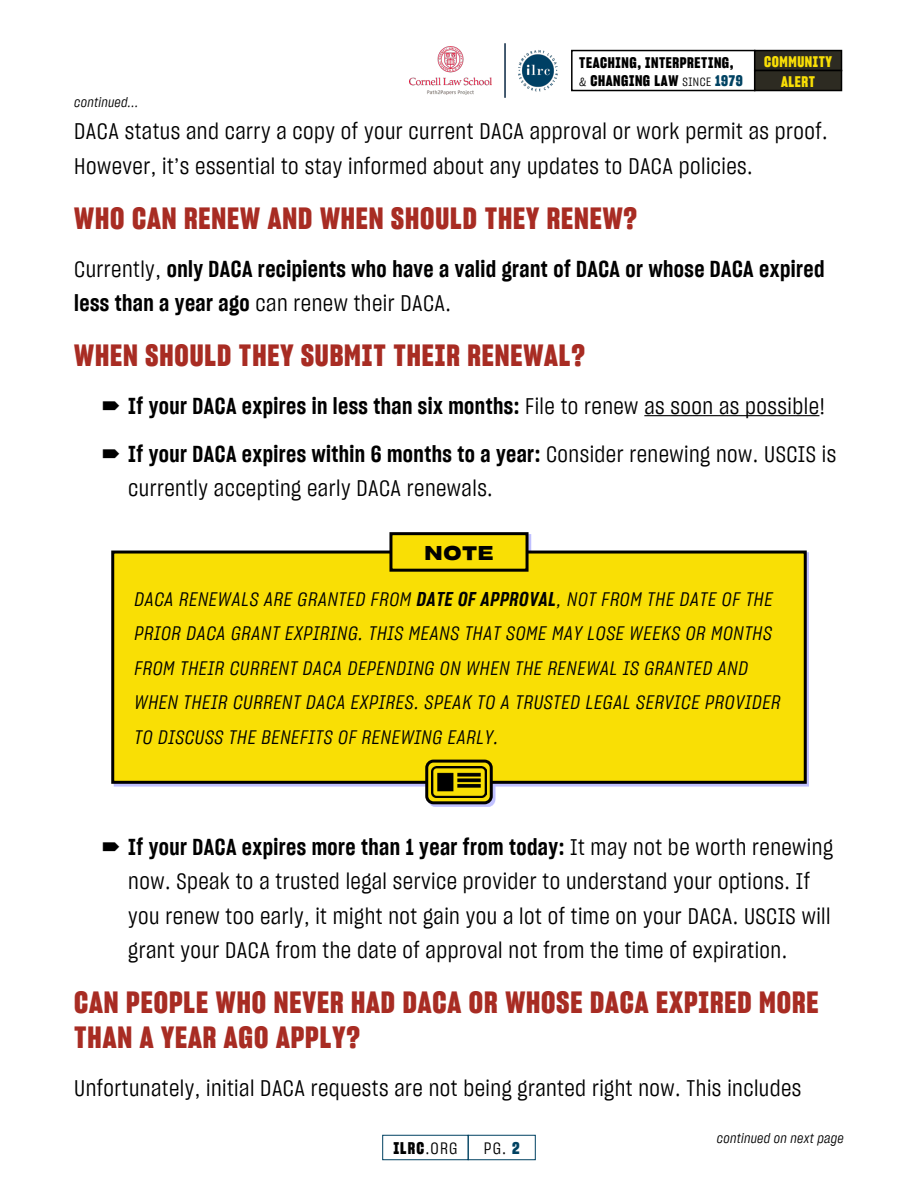
<style>
.page{position:relative;width:918px;height:1188px;background:#fff}
.page>*{position:absolute;margin:0;border:0;box-sizing:border-box;transform-origin:0 0}
.ILRC_2023_Header{font:30px/34.5px "Sharp Grotesk Bold 15";letter-spacing:.03em;color:#a82c23}
.ILRC_2023_Body{font:22.5px/34.5px "Sharp Grotesk Book 15";letter-spacing:.02em;color:#000}
.ILRC_2023_Body-2{font:22.5px/34.5px "Sharp Grotesk Sm Bold 15";letter-spacing:.02em;color:#000}
.ILRC_2023_Pullout_Box_Factoid{font:19.5px/34.5px "Sharp Grotesk Book Italic 15";letter-spacing:.03em;color:#000101}
.ILRC_2023_Header-2{font:19.5px "Sharp Grotesk Sm Bold 25";color:#000101}
.t1{font:16.5px "Sharp Grotesk Bold 15";color:#000}
.t2{font:16.5px "Sharp Grotesk Book 15";color:#000}
.t3{font:15px/18px "Sharp Grotesk Bold 15";letter-spacing:.04em;color:#000}
.t4{font:15px/20px "Sharp Grotesk Bold 15";letter-spacing:.04em;color:#f9df05;text-align:center}
.t5{font:13.5px "Sharp Grotesk Book Italic 15";letter-spacing:.02em;color:#000}
.s1{font-family:"Sharp Grotesk Book 15";font-size:12px}
.s2{color:#004262}
.s3{font-family:"Sharp Grotesk Book 15"}
.s4{font-family:"Sharp Grotesk Sm Bold 15"}
.s5{font-family:"Sharp Grotesk Sm Bold Italic 15"}
.s6{font-family:"Sharp Grotesk Bold 15";color:#004262}
</style>
<div class="page">
<div style="left:571px;top:50px;width:184px;height:41px;border:2px solid #000"></div>
<div style="left:755px;top:51px;width:87px;height:20px;background:#2d2b22"></div>
<div style="left:754px;top:50px;width:88px;height:21px;border:2px solid #000"></div>
<div style="left:755px;top:71px;width:87px;height:20px;background:#2d2b22"></div>
<div style="left:754px;top:70px;width:88px;height:21px;border:2px solid #000"></div>
<img style="left:518px;top:50px;width:40px;height:41px">
<div style="left:382px;top:1135px;width:87px;height:25px;border:1px solid #004262"></div>
<div style="left:468px;top:1135px;width:68px;height:25px;border:1px solid #004262"></div>
<hr style="left:504px;top:43px;width:2px;height:55px;background:#0a2743">
<img style="left:410px;top:47px;width:81px;height:47px">
<hr style="left:644px;top:415px;width:175px;height:1px;background:#000">
<div style="left:113px;top:534px;width:696px;height:273px;background:#00f;opacity:.25"></div>
<div style="left:113px;top:552px;width:692px;height:230px;background:#f9df05"></div>
<div style="left:111px;top:551px;width:696px;height:233px;border:3px solid #000"></div>
<div style="left:427px;top:761px;width:64px;height:42px;background:#f9df05;border-radius:7px"></div>
<div style="left:425px;top:760px;width:68px;height:44px;border:3px solid #000;border-radius:7px"></div>
<img style="left:432px;top:766px;width:54px;height:32px">
<div style="left:391px;top:534px;width:136px;height:36px;background:#f9df05"></div>
<div style="left:389px;top:532px;width:140px;height:40px;border:3px solid #000"></div>
<p class="t5" style="left:74px;top:92px;width:66px">continued...</p>
<p class="t3" style="left:579px;top:53px;width:165px">TEACHING, INTERPRETING, <span class="s1">&amp;</span> CHANGING LAW <span class="s1">SINCE</span> <span class="s2">1979</span></p>
<p class="t4" style="left:764px;top:51px;width:70px">COMMUNITY<br>ALERT</p>
<p class="ILRC_2023_Body" style="left:74px;top:113px;width:755px">DACA status and carry a copy of your current DACA approval or work permit as proof.<br>However, it’s essential to stay informed about any updates to DACA policies.</p>
<p class="ILRC_2023_Header" style="left:74px;top:200px;width:564px">WHO CAN RENEW AND WHEN SHOULD THEY RENEW?</p>
<p class="ILRC_2023_Body-2" style="left:74px;top:251px;width:752px"><span class="s3">Currently,</span> only DACA recipients who have a valid grant of DACA or whose DACA expired less than a year ago <span class="s3">can renew their DACA.</span></p>
<p class="ILRC_2023_Header" style="left:74px;top:337px;width:512px">WHEN SHOULD THEY SUBMIT THEIR RENEWAL?</p>
<p class="ILRC_2023_Body-2" style="left:128px;top:388px;width:698px">If your DACA expires in less than six months: <span class="s3">File to renew as soon as possible!</span></p>
<p class="ILRC_2023_Body" style="left:128px;top:436px;width:710px"><span class="s4">If your DACA expires within 6 months to a year:</span> Consider renewing now. USCIS is currently accepting early DACA renewals.</p>
<p class="ILRC_2023_Header-2" style="left:425px;top:536px;width:70px">NOTE</p>
<p class="ILRC_2023_Pullout_Box_Factoid" style="left:134px;top:581px;width:648px">DACA RENEWALS ARE GRANTED FROM <span class="s5">DATE OF APPROVAL</span>, NOT FROM THE DATE OF THE PRIOR DACA GRANT EXPIRING. THIS MEANS THAT SOME MAY LOSE WEEKS OR MONTHS FROM THEIR CURRENT DACA DEPENDING ON WHEN THE RENEWAL IS GRANTED AND WHEN THEIR CURRENT DACA EXPIRES. SPEAK TO A TRUSTED LEGAL SERVICE PROVIDER TO DISCUSS THE BENEFITS OF RENEWING EARLY.</p>
<p class="ILRC_2023_Body" style="left:128px;top:829px;width:706px"><span class="s4">If your DACA expires more than 1 year from today:</span> It may not be worth renewing now. Speak to a trusted legal service provider to understand your options. If you renew too early, it might not gain you a lot of time on your DACA. USCIS will grant your DACA from the date of approval not from the time of expiration.</p>
<p class="ILRC_2023_Header" style="left:74px;top:985px;width:746px">CAN PEOPLE WHO NEVER HAD DACA OR WHOSE DACA EXPIRED MORE<br>THAN A YEAR AGO APPLY?</p>
<p class="ILRC_2023_Body" style="left:74px;top:1070px;width:729px">Unfortunately, initial DACA requests are not being granted right now. This includes</p>
<p class="t1" style="left:393px;top:1137px;width:66px">ILRC<span class="s3">.ORG</span></p>
<p class="t2" style="left:484px;top:1137px;width:37px">PG. <span class="s6">2</span></p>
<p class="t5" style="left:717px;top:1129px;width:128px">continued on next page</p>
</div>
